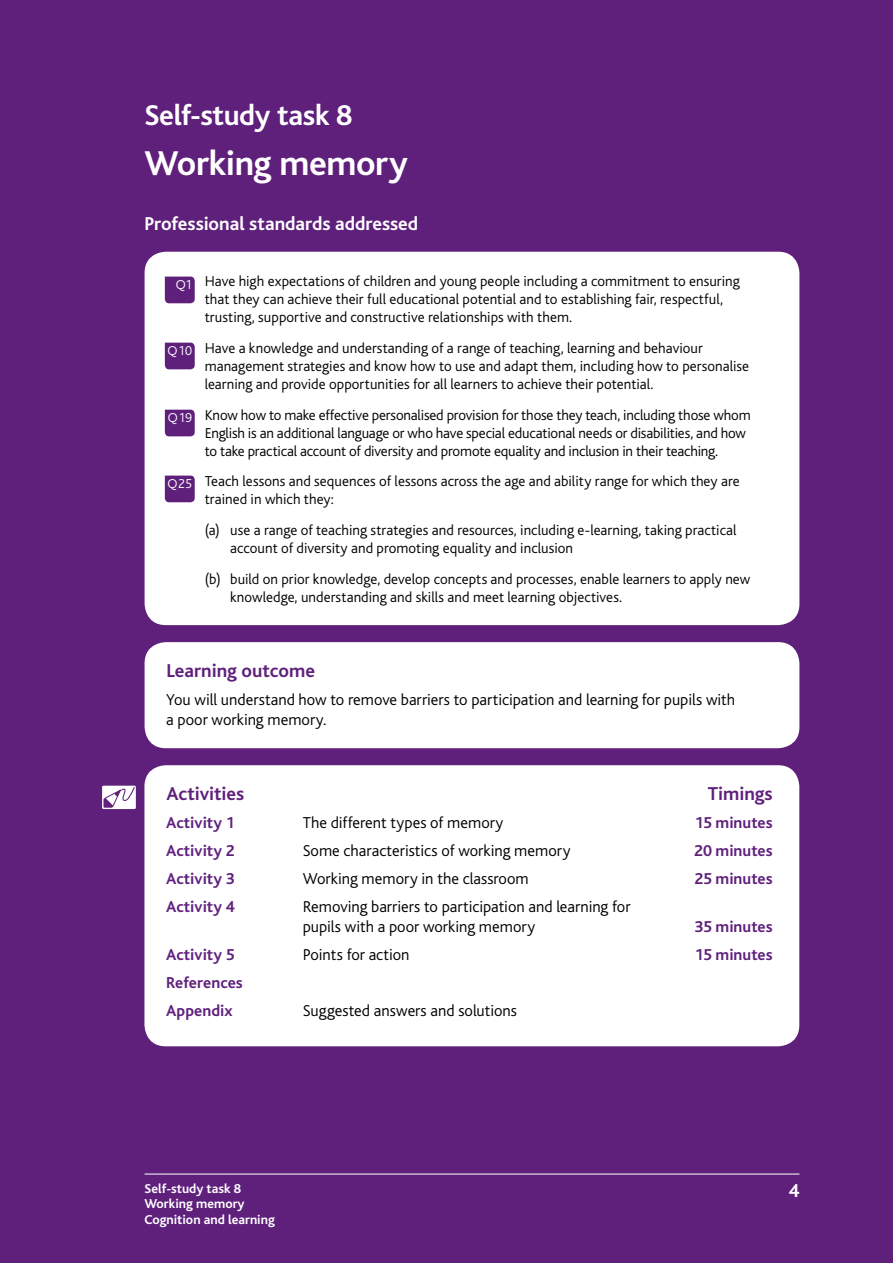
<style>
.page{position:relative;width:893px;height:1263px;background:#5f207c}
.page>*{position:absolute;margin:0;border:0;box-sizing:border-box;transform-origin:0 0}
.Main_Headings_WHIT{font:700 36px "Bliss";letter-spacing:-.01em;color:#fff}
.Section_Header_WHIT{font:700 30px "Bliss";letter-spacing:-.01em;color:#fff}
.Overview_sub_head{font:700 19.5px "Bliss";letter-spacing:-.005em;color:#5f207c}
._03__Sub_heads_1{font:700 19.5px "Bliss";color:#fff}
._05__Body_Copy{font:300 16.5px/19.5px "Bliss";color:#000}
.t1{font:700 16.5px/28px "Bliss";color:#5f207c}
.t2{font:300 15px/18px "Bliss";color:#000}
.t3{font:700 13.5px/15.8px "Bliss";color:#fff}
</style>
<div class="page">
<hr style="left:145px;top:1174px;width:654px;height:1px;background:#fff">
<div style="left:145px;top:252px;width:654px;height:373px;background:#fff;border-radius:21px"></div>
<svg style="left:165px;top:343px;width:30px;height:26px"></svg>
<svg style="left:165px;top:410px;width:30px;height:26px"></svg>
<svg style="left:165px;top:476px;width:30px;height:26px"></svg>
<svg style="left:165px;top:277px;width:30px;height:26px"></svg>
<div style="left:145px;top:642px;width:654px;height:106px;background:#fff;border-radius:21px"></div>
<svg style="left:102px;top:786px;width:34px;height:23px"></svg>
<svg style="left:103px;top:786px;width:33px;height:22px"></svg>
<div style="left:144px;top:765px;width:655px;height:281px;background:#fff;border-radius:21px"></div>
<p class="Section_Header_WHIT" style="left:145px;top:100px;width:209px">Self-study task 8</p>
<p class="Main_Headings_WHIT" style="left:145px;top:144px;width:265px">Working memory</p>
<p class="_03__Sub_heads_1" style="left:145px;top:213px;width:275px">Professional standards addressed</p>
<p class="t2" style="left:205px;top:272px;width:537px;text-indent:-29px"><sub>Q1</sub> Have high expectations of children and young people including a commitment to ensuring that they can achieve their full educational potential and to establishing fair, respectful, trusting, supportive and constructive relationships with them.</p>
<p class="t2" style="left:205px;top:339px;width:546px;text-indent:-37px"><sub>Q10</sub> Have a knowledge and understanding of a range of teaching, learning and behaviour management strategies and know how to use and adapt them, including how to personalise learning and provide opportunities for all learners to achieve their potential.</p>
<p class="t2" style="left:205px;top:406px;width:548px;text-indent:-37px"><sub>Q19</sub> Know how to make effective personalised provision for those they teach, including those whom<br>English is an additional language or who have special educational needs or disabilities, and how to take practical account of diversity and promote equality and inclusion in their teaching.</p>
<p class="t2" style="left:205px;top:473px;width:536px;text-indent:-37px"><sub>Q25</sub> Teach lessons and sequences of lessons across the age and ability range for which they are trained in which they:</p>
<p class="t2" style="left:230px;top:522px;width:508px;text-indent:-26px">(a) use a range of teaching strategies and resources, including e-learning, taking practical account of diversity and promoting equality and inclusion</p>
<p class="t2" style="left:230px;top:570px;width:522px;text-indent:-26px">(b) build on prior knowledge, develop concepts and processes, enable learners to apply new knowledge, understanding and skills and meet learning objectives.</p>
<p class="Overview_sub_head" style="left:166px;top:661px;width:150px">Learning outcome</p>
<p class="_05__Body_Copy" style="left:166px;top:690px;width:570px">You will understand how to remove barriers to participation and learning for pupils with a poor working memory.</p>
<p class="Overview_sub_head" style="left:167px;top:784px;width:79px">Activities</p>
<p class="Overview_sub_head" style="left:708px;top:784px;width:67px">Timings</p>
<p class="t1" style="left:166px;top:809px;width:70px">Activity 1</p>
<p class="_05__Body_Copy" style="left:303px;top:813px;width:202px">The different types of memory</p>
<p class="t1" style="left:695px;top:809px;width:79px">15 minutes</p>
<p class="t1" style="left:166px;top:837px;width:70px">Activity 2</p>
<p class="_05__Body_Copy" style="left:303px;top:841px;width:269px">Some characteristics of working memory</p>
<p class="t1" style="left:694px;top:837px;width:80px">20 minutes</p>
<p class="t1" style="left:166px;top:865px;width:70px">Activity 3</p>
<p class="_05__Body_Copy" style="left:303px;top:869px;width:228px">Working memory in the classroom</p>
<p class="t1" style="left:694px;top:865px;width:80px">25 minutes</p>
<p class="t1" style="left:166px;top:893px;width:70px">Activity 4</p>
<p class="_05__Body_Copy" style="left:303px;top:897px;width:329px">Removing barriers to participation and learning for pupils with a poor working memory</p>
<p class="t1" style="left:694px;top:913px;width:80px">35 minutes</p>
<p class="t1" style="left:166px;top:941px;width:70px">Activity 5</p>
<p class="_05__Body_Copy" style="left:303px;top:945px;width:108px">Points for action</p>
<p class="t1" style="left:695px;top:941px;width:79px">15 minutes</p>
<p class="t1" style="left:166px;top:969px;width:78px">References<br>Appendix</p>
<p class="_05__Body_Copy" style="left:303px;top:1001px;width:216px">Suggested answers and solutions</p>
<p class="t3" style="left:145px;top:1180px;width:98px">Self-study task 8</p>
<h3 class="_03__Sub_heads_1" style="left:789px;top:1180px;width:12px">4</h3>
<p class="t3" style="left:145px;top:1196px;width:132px">Working memory<br>Cognition and learning</p>
</div>
